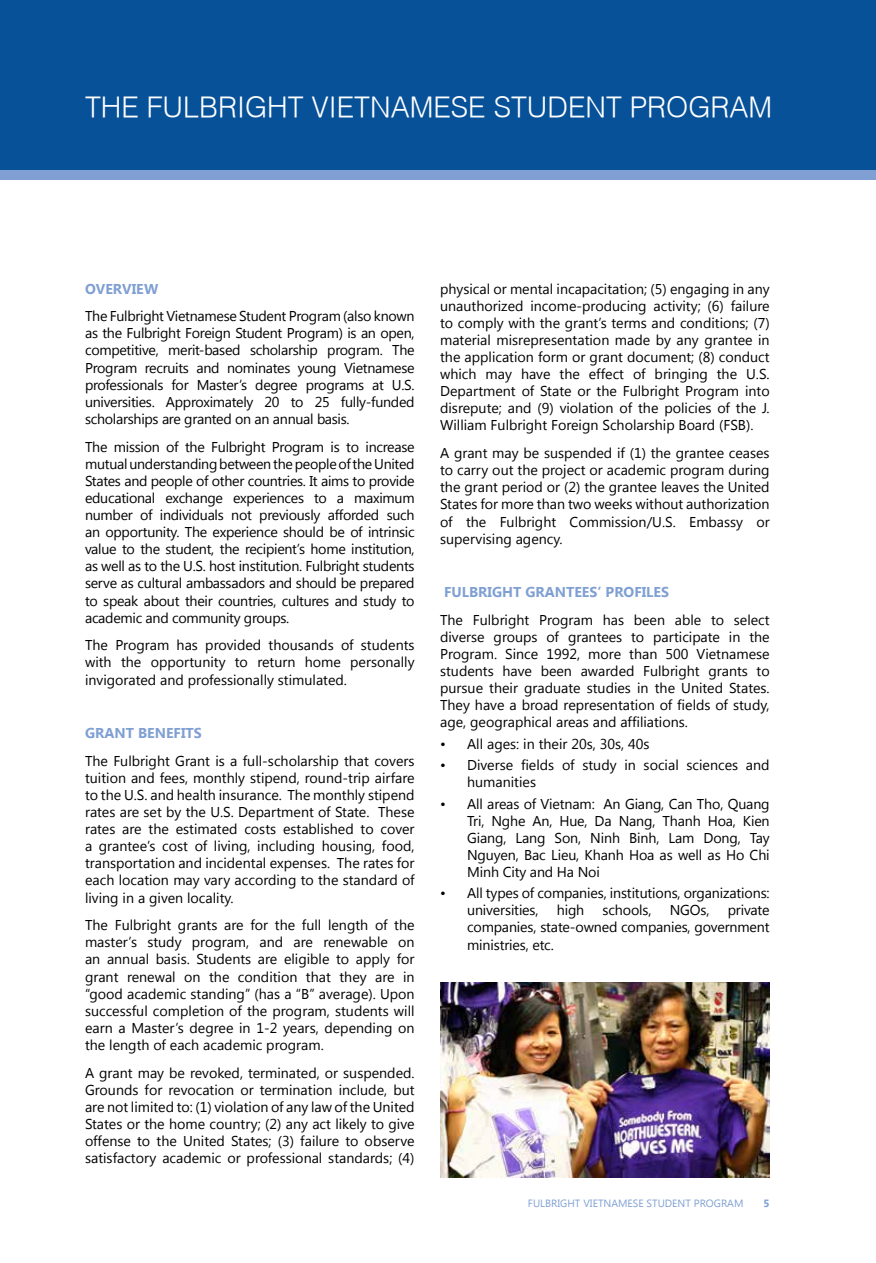
<style>
.page{position:relative;width:876px;height:1263px;background:#fff}
.page>*{position:absolute;margin:0;border:0;box-sizing:border-box;transform-origin:0 0}
.t1{font:300 28.5px "SFU Helvetica";color:#fff}
.t2{font:14.25px/17.1px "Segoe UI";color:#000;text-align:justify}
.t3{font:700 14.25px "Segoe UI";color:#80a0d3}
.t4{font:10.5px "Segoe UI";color:#80a0d3}
.t5{font:700 10.5px "Segoe UI";color:#80a0d3}
</style>
<div class="page">
<div style="left:0;top:0;width:876px;height:179px;background:#075199"></div>
<div style="left:0;top:170px;width:876px;height:9px;background:#80a0d3"></div>
<img style="left:440px;top:982px;width:330px;height:196px">
<h1 class="t1" style="left:85px;top:85px;width:689px">THE FULBRIGHT VIETNAMESE STUDENT PROGRAM</h1>
<p class="t3" style="left:85px;top:278px;width:75px">OVERVIEW</p>
<p class="t2" style="left:85px;top:307px;width:331px">The Fulbright Vietnamese Student Program (also known as the Fulbright Foreign Student Program) is an open, competitive, merit-based scholarship program. The Program recruits and nominates young Vietnamese professionals for Master’s degree programs at U.S. universities. Approximately 20 to 25 fully-funded scholarships are granted on an annual basis.</p>
<p class="t2" style="left:85px;top:437px;width:331px">The mission of the Fulbright Program is to increase mutual understanding between the people of the United States and people of other countries. It aims to provide educational exchange experiences to a maximum number of individuals not previously afforded such an opportunity. The experience should be of intrinsic value to the student, the recipient’s home institution, as well as to the U.S. host institution. Fulbright students serve as cultural ambassadors and should be prepared to speak about their countries, cultures and study to academic and community groups.</p>
<p class="t2" style="left:85px;top:636px;width:331px">The Program has provided thousands of students with the opportunity to return home personally invigorated and professionally stimulated.</p>
<p class="t3" style="left:85px;top:723px;width:118px">GRANT BENEFITS</p>
<p class="t2" style="left:85px;top:751px;width:331px">The Fulbright Grant is a full-scholarship that covers tuition and fees, monthly stipend, round-trip airfare to the U.S. and health insurance. The monthly stipend rates are set by the U.S. Department of State. These rates are the estimated costs established to cover a grantee’s cost of living, including housing, food, transportation and incidental expenses. The rates for each location may vary according to the standard of living in a given locality.</p>
<p class="t2" style="left:85px;top:916px;width:331px">The Fulbright grants are for the full length of the master’s study program, and are renewable on an annual basis. Students are eligible to apply for grant renewal on the condition that they are in “good academic standing” (has a “B” average). Upon successful completion of the program, students will earn a Master’s degree in 1-2 years, depending on the length of each academic program.</p>
<p class="t2" style="left:85px;top:1063px;width:331px">A grant may be revoked, terminated, or suspended.<br>Grounds for revocation or termination include, but are not limited to: (1) violation of any law of the United States or the home country; (2) any act likely to give offense to the United States; (3) failure to observe satisfactory academic or professional standards; (4)</p>
<p class="t2" style="left:440px;top:279px;width:331px">physical or mental incapacitation; (5) engaging in any unauthorized income-producing activity; (6) failure to comply with the grant’s terms and conditions; (7) material misrepresentation made by any grantee in the application form or grant document; (8) conduct which may have the effect of bringing the U.S.<br>Department of State or the Fulbright Program into disrepute; and (9) violation of the policies of the J.<br>William Fulbright Foreign Scholarship Board (FSB).</p>
<p class="t2" style="left:440px;top:444px;width:331px">A grant may be suspended if (1) the grantee ceases to carry out the project or academic program during the grant period or (2) the grantee leaves the United States for more than two weeks without authorization of the Fulbright Commission/U.S. Embassy or supervising agency.</p>
<p class="t3" style="left:444px;top:582px;width:227px">FULBRIGHT GRANTEES’ PROFILES</p>
<p class="t2" style="left:440px;top:610px;width:331px">The Fulbright Program has been able to select diverse groups of grantees to participate in the Program. Since 1992, more than 500 Vietnamese students have been awarded Fulbright grants to pursue their graduate studies in the United States.<br>They have a broad representation of fields of study, age, geographical areas and affiliations.</p>
<p class="t2" style="left:440px;top:734px;width:211px">• All ages: in their 20s, 30s, 40s</p>
<p class="t2" style="left:467px;top:756px;width:304px;text-indent:-27px">• Diverse fields of study in social sciences and humanities</p>
<p class="t2" style="left:467px;top:794px;width:304px;text-indent:-27px">• All areas of Vietnam: An Giang, Can Tho, Quang Tri, Nghe An, Hue, Da Nang, Thanh Hoa, Kien Giang, Lang Son, Ninh Binh, Lam Dong, Tay Nguyen, Bac Lieu, Khanh Hoa as well as Ho Chi Minh City and Ha Noi</p>
<p class="t2" style="left:467px;top:884px;width:304px;text-indent:-27px">• All types of companies, institutions, organizations: universities,</p>
<p class="t2" style="left:557px;top:901px;width:29px">high</p>
<p class="t2" style="left:603px;top:901px;width:50px">schools,</p>
<p class="t2" style="left:670px;top:901px;width:41px">NGOs,</p>
<p class="t2" style="left:467px;top:901px;width:304px;text-indent:261px">private companies, state-owned companies, government ministries, etc.</p>
<p class="t4" style="left:528px;top:1196px;width:217px">FULBRIGHT VIETNAMESE STUDENT PROGRAM</p>
<p class="t5" style="left:764px;top:1195px;width:8px">5</p>
</div>
